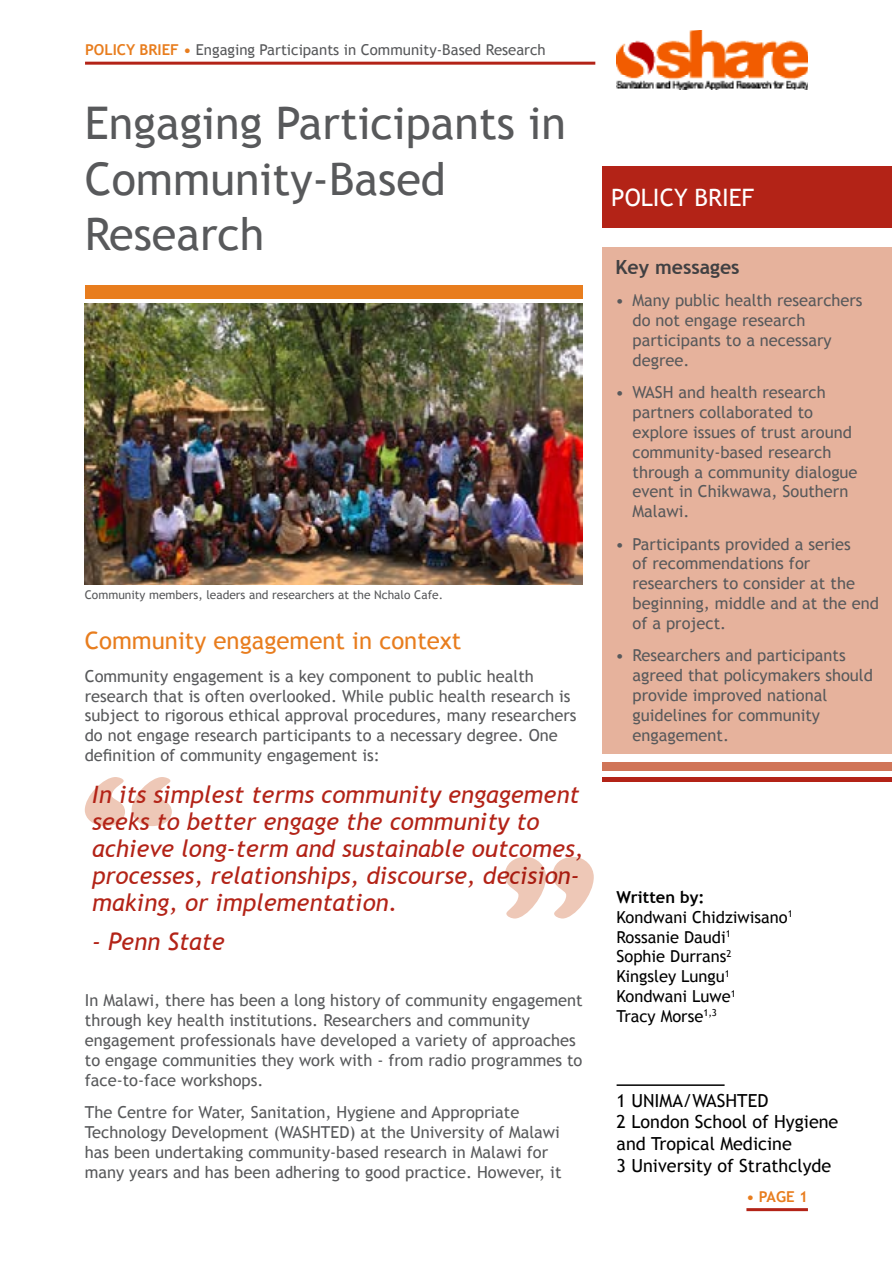
<style>
.page{position:relative;width:893px;height:1263px;background:#fff}
.page>*{position:absolute;margin:0;border:0;box-sizing:border-box;transform-origin:0 0}
.t1{font:45px/55.5px "Trebuchet MS";color:#58595b}
.t2{font:italic 24px/27px "Trebuchet MS";color:#b32317}
.t3{font:24px "Trebuchet MS";color:#e87d1e}
.t4{font:24px "Trebuchet MS";color:#fff}
.t5{font:700 19.5px "Trebuchet MS";color:#414042}
.t6{font:18px/21.6px "Trebuchet MS";color:#000}
.t7{font:16.5px/19.8px "Trebuchet MS";color:#58595b}
.t8{font:16.5px/19.8px "Trebuchet MS";color:#000}
.t9{font:15px "Trebuchet MS";color:#58595b}
.t10{font:700 15px "Trebuchet MS";color:#e87d1e}
.t11{font:12px "Trebuchet MS";color:#58595b}
.s1{font-weight:700;color:#e87d1e}
.s2{font-weight:700}
</style>
<div class="page">
<hr style="left:746px;top:1208px;width:62px;height:3px;background:#b32317">
<img style="left:617px;top:30px;width:191px;height:60px">
<hr style="left:85px;top:62px;width:510px;height:3px;background:#b32317">
<div style="left:603px;top:166px;width:289px;height:61px;background:#b32317"></div>
<hr style="left:617px;top:1084px;width:108px;height:2px;background:#000">
<div style="left:603px;top:247px;width:289px;height:506px;background:#e6b29c"></div>
<div style="left:603px;top:762px;width:289px;height:8px;background:#d07558"></div>
<hr style="left:603px;top:777px;width:289px;height:4px;background:#b32317">
<img style="left:85px;top:303px;width:497px;height:282px">
<div style="left:85px;top:285px;width:497px;height:13px;background:#e87d1e"></div>
<svg style="left:85px;top:777px;width:87px;height:49px"></svg>
<svg style="left:505px;top:857px;width:89px;height:61px"></svg>
<p class="t9" style="left:85px;top:41px;width:462px"><span class="s1">POLICY BRIEF •</span> Engaging Participants in Community-Based Research</p>
<h1 class="t1" style="left:85px;top:96px;width:483px">Engaging Participants in<br>Community-Based<br>Research</h1>
<p class="t11" style="left:85px;top:588px;width:360px">Community members, leaders and researchers at the Nchalo Cafe.</p>
<h2 class="t3" style="left:85px;top:626px;width:378px">Community engagement in context</h2>
<p class="t7" style="left:85px;top:666px;width:493px">Community engagement is a key component to public health research that is often overlooked. While public health research is subject to rigorous ethical approval procedures, many researchers do not engage research participants to a necessary degree. One definition of community engagement is:</p>
<h2 class="t2" style="left:92px;top:781px;width:493px">In its simplest terms community engagement seeks to better engage the community to achieve long-term and sustainable outcomes, processes, relationships, discourse, decision&shy;making, or implementation.</h2>
<h2 class="t2" style="left:92px;top:928px;width:134px">- Penn State</h2>
<p class="t7" style="left:85px;top:991px;width:499px">In Malawi, there has been a long history of community engagement through key health institutions. Researchers and community engagement professionals have developed a variety of approaches to engage communities they work with - from radio programmes to face-to-face workshops.</p>
<p class="t7" style="left:85px;top:1102px;width:478px">The Centre for Water, Sanitation, Hygiene and Appropriate Technology Development (WASHTED) at the University of Malawi has been undertaking community-based research in Malawi for many years and has been adhering to good practice. However, it</p>
<h2 class="t4" style="left:611px;top:183px;width:144px">POLICY BRIEF</h2>
<p class="t5" style="left:615px;top:255px;width:126px">Key messages</p>
<p class="t7" style="left:632px;top:291px;width:232px;text-indent:-17px">• Many public health researchers do not engage research participants to a necessary degree.</p>
<p class="t7" style="left:632px;top:383px;width:227px;text-indent:-17px">• WASH and health research partners collaborated to explore issues of trust around community-based research through a community dialogue event in Chikwawa, Southern<br>Malawi.</p>
<p class="t7" style="left:632px;top:534px;width:248px;text-indent:-17px">• Participants provided a series<br>of recommendations for researchers to consider at the beginning, middle and at the end of a project.</p>
<p class="t7" style="left:632px;top:646px;width:242px;text-indent:-17px">• Researchers and participants agreed that policymakers should provide improved national guidelines for community engagement.</p>
<p class="t8" style="left:617px;top:887px;width:178px"><span class="s2">Written by:<br></span>Kondwani Chidziwisano<sup>1<br></sup>Rossanie Daudi<sup>1<br></sup>Sophie Durrans<sup>2<br></sup>Kingsley Lungu<sup>1<br></sup>Kondwani Luwe<sup>1<br></sup>Tracy Morse<sup>1,3</sup></p>
<p class="t6" style="left:617px;top:1090px;width:223px">1 UNIMA/WASHTED<br>2 London School of Hygiene and Tropical Medicine<br>3 University of Strathclyde</p>
<p class="t10" style="left:746px;top:1187px;width:63px">• PAGE 1</p>
</div>
